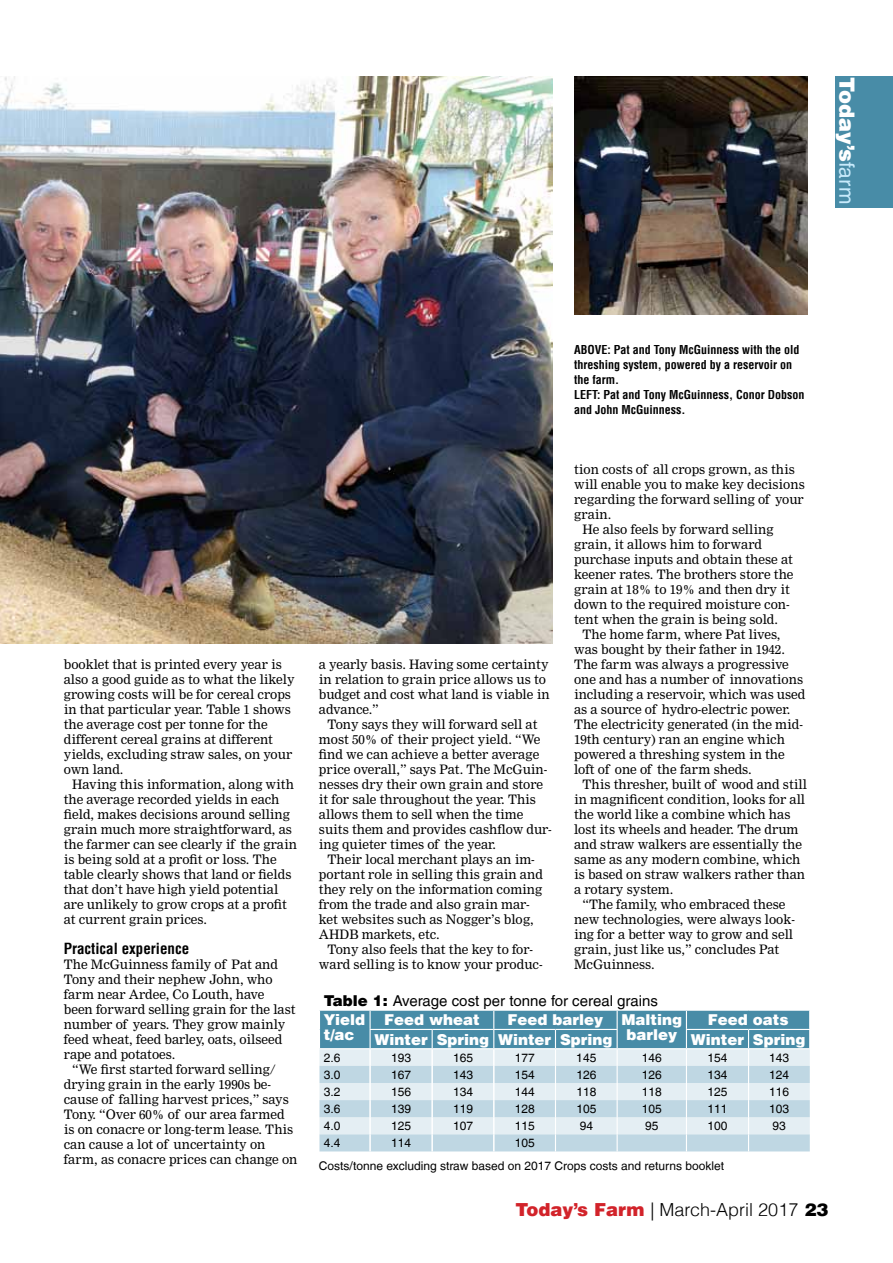
<style>
.page{position:relative;width:893px;height:1263px;background:#fff}
.page>*{position:absolute;margin:0;border:0;box-sizing:border-box;transform-origin:0 0}
.t1{font:900 21px "Helvetica LT";color:#fff}
.t2{font:300 18px "Helvetica LT";color:#000}
.t3{font:900 15px/15px "Helvetica LT";color:#fff}
.t4{font:15px/19.4px "Helvetica LT";color:#000}
.t5{font:700 condensed 15px "Helvetica LT";color:#000}
.t6{font:12.75px/15px "Nimrod";color:#000}
.t7{font:12px/23px "Helvetica LT";color:#000;text-align:center}
.t8{font:700 condensed 12px/15px "Helvetica LT";color:#000}
.s1{font-weight:400;color:#c7eafb}
.s2{font-weight:900}
.s3{font-weight:900;color:#fff}
.s4{font-weight:900;color:#d2232a}
</style>
<div class="page">
<div style="left:836px;top:77px;width:57px;height:131px;background:#488ca7"></div>
<img style="left:0;top:77px;width:553px;height:566px">
<img style="left:574px;top:77px;width:234px;height:238px">
<svg style="left:319px;top:1010px;width:491px;height:141px;background:#b0cdda"></svg>
<h1 class="t1" style="left:861px;top:77px;width:128px;rotate:90deg">Today’s<span class="s1">farm</span></h1>
<p class="t6" style="left:64px;top:657px;width:232px">booklet that is printed every year is also a good guide as to what the likely growing costs will be for cereal crops in that particular year. Table 1 shows the average cost per tonne for the different cereal grains at different yields, excluding straw sales, on your own land.</p>
<p class="t6" style="left:64px;top:777px;width:235px;text-indent:9px">Having this information, along with the average recorded yields in each field, makes decisions around selling grain much more straightforward, as the farmer can see clearly if the grain is being sold at a profit or loss. The table clearly shows that land or fields that don’t have high yield potential are unlikely to grow crops at a profit at current grain prices.</p>
<p class="t5" style="left:64px;top:939px;width:127px">Practical experience</p>
<p class="t6" style="left:64px;top:957px;width:216px">The McGuinness family of Pat and</p>
<p class="t6" style="left:64px;top:972px;width:210px">Tony and their nephew John, who</p>
<p class="t6" style="left:64px;top:987px;width:202px">farm near Ardee, Co Louth, have</p>
<p class="t6" style="left:64px;top:1002px;width:233px">been forward selling grain for the last</p>
<p class="t6" style="left:64px;top:1017px;width:223px">number of years. They grow mainly</p>
<p class="t6" style="left:64px;top:1032px;width:220px">feed wheat, feed barley, oats, oilseed</p>
<p class="t6" style="left:64px;top:1047px;width:113px">rape and potatoes.</p>
<p class="t6" style="left:72px;top:1062px;width:205px">“We first started forward selling/</p>
<p class="t6" style="left:64px;top:1077px;width:209px">drying grain in the early 1990s be-</p>
<p class="t6" style="left:64px;top:1092px;width:227px">cause of falling harvest prices,” says</p>
<p class="t6" style="left:64px;top:1107px;width:222px">Tony. “Over 60% of our area farmed</p>
<p class="t6" style="left:64px;top:1122px;width:231px">is on conacre or long-term lease. This</p>
<p class="t6" style="left:64px;top:1137px;width:203px">can cause a lot of uncertainty on</p>
<p class="t6" style="left:64px;top:1152px;width:235px">farm, as conacre prices can change on</p>
<p class="t8" style="left:574px;top:342px;width:232px">ABOVE: Pat and Tony McGuinness with the old threshing system, powered by a reservoir on the farm.<br>LEFT: Pat and Tony McGuinness, Conor Dobson and John McGuinness.</p>
<p class="t6" style="left:574px;top:462px;width:222px">tion costs of all crops grown, as this</p>
<p class="t6" style="left:574px;top:477px;width:232px">will enable you to make key decisions</p>
<p class="t6" style="left:574px;top:492px;width:231px">regarding the forward selling of your</p>
<p class="t6" style="left:574px;top:507px;width:39px">grain.</p>
<p class="t6" style="left:583px;top:522px;width:192px">He also feels by forward selling</p>
<p class="t6" style="left:574px;top:537px;width:189px">grain, it allows him to forward</p>
<p class="t6" style="left:574px;top:552px;width:220px">purchase inputs and obtain these at</p>
<p class="t6" style="left:574px;top:567px;width:221px">keener rates. The brothers store the</p>
<p class="t6" style="left:574px;top:582px;width:217px">grain at 18% to 19% and then dry it</p>
<p class="t6" style="left:574px;top:597px;width:217px">down to the required moisture con-</p>
<p class="t6" style="left:574px;top:612px;width:206px">tent when the grain is being sold.</p>
<p class="t6" style="left:583px;top:627px;width:199px">The home farm, where Pat lives,</p>
<p class="t6" style="left:574px;top:642px;width:212px">was bought by their father in 1942.</p>
<p class="t6" style="left:574px;top:657px;width:216px">The farm was always a progressive</p>
<p class="t6" style="left:574px;top:672px;width:231px">one and has a number of innovations</p>
<p class="t6" style="left:574px;top:687px;width:233px">including a reservoir, which was used</p>
<p class="t6" style="left:574px;top:702px;width:218px">as a source of hydro-electric power.</p>
<p class="t6" style="left:574px;top:717px;width:230px">The electricity generated (in the mid-</p>
<p class="t6" style="left:574px;top:732px;width:212px">19th century) ran an engine which</p>
<p class="t6" style="left:574px;top:747px;width:212px">powered a threshing system in the</p>
<p class="t6" style="left:574px;top:762px;width:179px">loft of one of the farm sheds.</p>
<p class="t6" style="left:583px;top:777px;width:226px">This thresher, built of wood and still</p>
<p class="t6" style="left:574px;top:792px;width:233px">in magnificent condition, looks for all</p>
<p class="t6" style="left:574px;top:807px;width:218px">the world like a combine which has</p>
<p class="t6" style="left:574px;top:822px;width:226px">lost its wheels and header. The drum</p>
<p class="t6" style="left:574px;top:837px;width:229px">and straw walkers are essentially the</p>
<p class="t6" style="left:574px;top:852px;width:228px">same as any modern combine, which</p>
<p class="t6" style="left:574px;top:867px;width:233px">is based on straw walkers rather than</p>
<p class="t6" style="left:574px;top:882px;width:101px">a rotary system.</p>
<p class="t6" style="left:583px;top:897px;width:204px">“The family, who embraced these</p>
<p class="t6" style="left:574px;top:912px;width:222px">new technologies, were always look-</p>
<p class="t6" style="left:574px;top:927px;width:221px">ing for a better way to grow and sell</p>
<p class="t6" style="left:574px;top:942px;width:207px">grain, just like us,” concludes Pat</p>
<p class="t6" style="left:574px;top:957px;width:82px">McGuinness.</p>
<p class="t4" style="left:324px;top:991px;width:336px"><span class="s2">Table 1:</span> Average cost per tonne for cereal grains<br><span class="s3">Yield</span></p>
<p class="t3" style="left:324px;top:1027px;width:32px">t/ac</p>
<p class="t6" style="left:319px;top:657px;width:232px">a yearly basis. Having some certainty in relation to grain price allows us to budget and cost what land is viable in advance.”</p>
<p class="t6" style="left:319px;top:717px;width:234px;text-indent:9px">Tony says they will forward sell at most 50% of their project yield. “We find we can achieve a better average price overall,” says Pat. The McGuin&shy;nesses dry their own grain and store it for sale throughout the year. This allows them to sell when the time suits them and provides cashflow dur&shy;ing quieter times of the year.</p>
<p class="t6" style="left:319px;top:852px;width:226px;text-indent:9px">Their local merchant plays an im&shy;portant role in selling this grain and they rely on the information coming from the trade and also grain mar&shy;ket websites such as Nogger’s blog,<br>AHDB markets, etc.</p>
<p class="t6" style="left:319px;top:942px;width:225px;text-align:center">Tony also feels that the key to for&shy;ward selling is to know your produc-</p>
<p class="t3" style="left:384px;top:1012px;width:97px">Feed wheat</p>
<p class="t3" style="left:626px;top:1012px;width:57px;text-indent:-119px">Feed barley Malting barley</p>
<p class="t3" style="left:708px;top:1012px;width:82px">Feed oats</p>
<p class="t3" style="left:374px;top:1031px;width:240px">Winter Spring Winter Spring</p>
<p class="t3" style="left:691px;top:1031px;width:116px">Winter Spring</p>
<p class="t7" style="left:324px;top:1046px;width:18px">2.6</p>
<p class="t7" style="left:391px;top:1046px;width:22px">193</p>
<p class="t7" style="left:453px;top:1046px;width:22px">165</p>
<p class="t7" style="left:515px;top:1046px;width:22px">177</p>
<p class="t7" style="left:576px;top:1046px;width:22px">145</p>
<p class="t7" style="left:642px;top:1046px;width:22px">146</p>
<p class="t7" style="left:707px;top:1046px;width:22px">154</p>
<p class="t7" style="left:769px;top:1046px;width:22px">143</p>
<p class="t7" style="left:324px;top:1063px;width:18px">3.0</p>
<p class="t7" style="left:391px;top:1063px;width:22px">167</p>
<p class="t7" style="left:453px;top:1063px;width:22px">143</p>
<p class="t7" style="left:515px;top:1063px;width:22px">154</p>
<p class="t7" style="left:576px;top:1063px;width:22px">126</p>
<p class="t7" style="left:642px;top:1063px;width:22px">126</p>
<p class="t7" style="left:707px;top:1063px;width:22px">134</p>
<p class="t7" style="left:769px;top:1063px;width:22px">124</p>
<p class="t7" style="left:324px;top:1080px;width:18px">3.2</p>
<p class="t7" style="left:391px;top:1080px;width:22px">156</p>
<p class="t7" style="left:453px;top:1080px;width:22px">134</p>
<p class="t7" style="left:515px;top:1080px;width:22px">144</p>
<p class="t7" style="left:576px;top:1080px;width:22px">118</p>
<p class="t7" style="left:642px;top:1080px;width:22px">118</p>
<p class="t7" style="left:707px;top:1080px;width:22px">125</p>
<p class="t7" style="left:769px;top:1080px;width:22px">116</p>
<p class="t7" style="left:324px;top:1097px;width:18px">3.6</p>
<p class="t7" style="left:391px;top:1097px;width:22px">139</p>
<p class="t7" style="left:453px;top:1097px;width:22px">119</p>
<p class="t7" style="left:515px;top:1097px;width:22px">128</p>
<p class="t7" style="left:576px;top:1097px;width:22px">105</p>
<p class="t7" style="left:642px;top:1097px;width:22px">105</p>
<p class="t7" style="left:707px;top:1097px;width:22px">111</p>
<p class="t7" style="left:769px;top:1097px;width:22px">103</p>
<p class="t7" style="left:324px;top:1114px;width:18px">4.0</p>
<p class="t7" style="left:391px;top:1114px;width:22px">125</p>
<p class="t7" style="left:453px;top:1114px;width:22px">107</p>
<p class="t7" style="left:515px;top:1114px;width:22px">115</p>
<p class="t7" style="left:580px;top:1114px;width:15px">94</p>
<p class="t7" style="left:645px;top:1114px;width:15px">95</p>
<p class="t7" style="left:707px;top:1114px;width:22px">100</p>
<p class="t7" style="left:772px;top:1114px;width:15px">93</p>
<p class="t7" style="left:324px;top:1131px;width:18px">4.4</p>
<p class="t7" style="left:391px;top:1131px;width:22px">114</p>
<p class="t7" style="left:319px;top:1131px;width:407px">105<br>Costs/tonne excluding straw based on 2017 Crops costs and returns booklet</p>
<h2 class="t2" style="left:515px;top:1199px;width:314px"><span class="s4">Today’s Farm</span> | March-April 2017 <span class="s2">23</span></h2>
</div>
